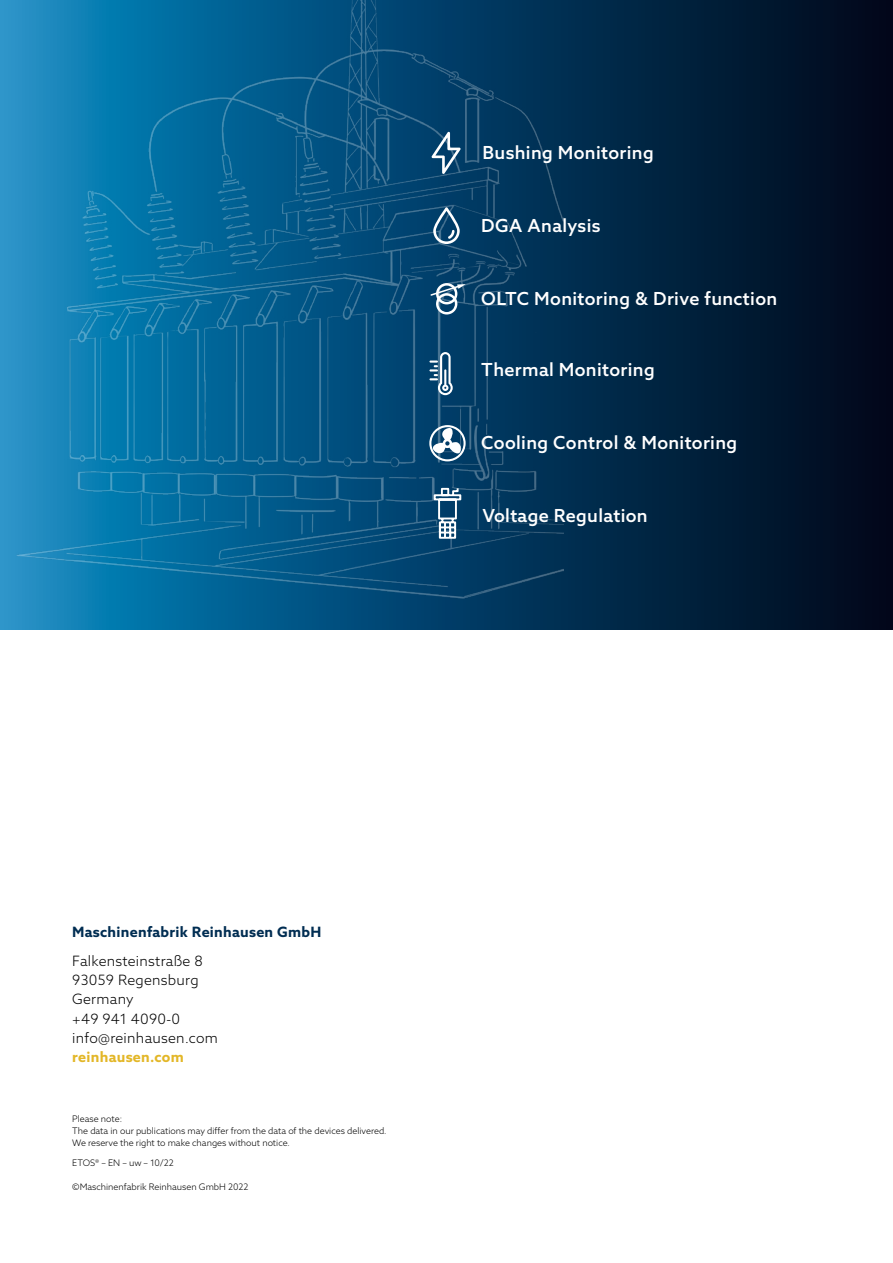
<style>
.page{position:relative;width:893px;height:1263px;background:#fff}
.page>*{position:absolute;margin:0;border:0;box-sizing:border-box;transform-origin:0 0}
.t1{font:500 18px "Azo Sans 2";letter-spacing:.02em;color:#fff}
.Copy_9_5_black{font:300 14.25px "Azo Sans 2";letter-spacing:.02em;color:#000}
.Copy_9_5_black-2{font:700 14.25px "Azo Sans 2";letter-spacing:.02em;color:#002d52}
.Copy_9_5_black-3{font:700 14.25px "Azo Sans 2";letter-spacing:.02em;color:#e3b728}
.t2{font:300 9px/12px "Azo Sans 2";color:#000}
</style>
<div class="page">
<svg style="left:564px;top:0;width:329px;height:629px"></svg>
<img style="left:0;top:0;width:564px;height:629px">
<svg style="left:432px;top:132px;width:29px;height:42px"></svg>
<svg style="left:433px;top:207px;width:27px;height:37px"></svg>
<svg style="left:429px;top:352px;width:24px;height:43px"></svg>
<svg style="left:433px;top:486px;width:29px;height:54px"></svg>
<svg style="left:430px;top:283px;width:36px;height:31px"></svg>
<svg style="left:431px;top:428px;width:31px;height:25px"></svg>
<div style="left:429px;top:425px;width:37px;height:36px;border:2px solid #fff;border-radius:50%"></div>
<p class="t1" style="left:482px;top:141px;width:173px">Bushing Monitoring</p>
<p class="t1" style="left:481px;top:214px;width:121px">DGA Analysis</p>
<p class="t1" style="left:481px;top:287px;width:298px">OLTC Monitoring &amp; Drive function</p>
<p class="t1" style="left:481px;top:358px;width:175px">Thermal Monitoring</p>
<p class="t1" style="left:481px;top:431px;width:257px">Cooling Control &amp; Monitoring</p>
<p class="t1" style="left:482px;top:504px;width:167px">Voltage Regulation</p>
<p class="Copy_9_5_black-2" style="left:72px;top:923px;width:251px">Maschinenfabrik Reinhausen GmbH</p>
<p class="Copy_9_5_black" style="left:72px;top:952px;width:132px">Falkensteinstraße 8</p>
<p class="Copy_9_5_black" style="left:72px;top:971px;width:128px">93059 Regensburg</p>
<p class="Copy_9_5_black" style="left:72px;top:990px;width:63px">Germany</p>
<p class="Copy_9_5_black" style="left:72px;top:1010px;width:109px">+49 941 4090-0</p>
<p class="Copy_9_5_black" style="left:72px;top:1029px;width:147px">info@reinhausen.com</p>
<p class="Copy_9_5_black-3" style="left:72px;top:1048px;width:113px">reinhausen.com</p>
<p class="t2" style="left:72px;top:1112px;width:51px">Please note:</p>
<p class="t2" style="left:72px;top:1124px;width:316px">The data in our publications may differ from the data of the devices delivered.<br>We reserve the right to make changes without notice.</p>
<p class="t2" style="left:72px;top:1157px;width:103px">ETOS® – EN – uw – 10/22</p>
<p class="t2" style="left:72px;top:1181px;width:178px">©Maschinenfabrik Reinhausen GmbH 2022</p>
</div>
